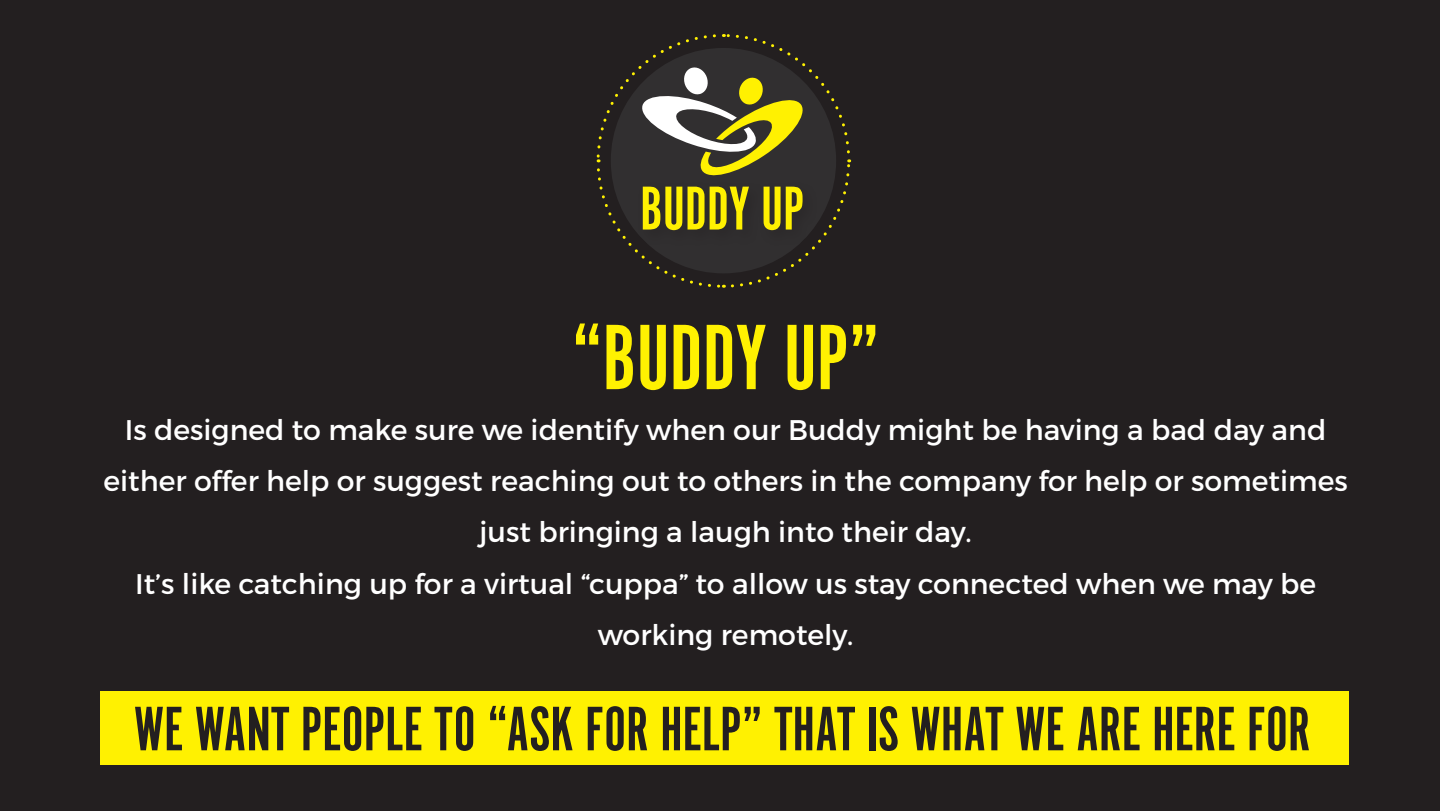
<style>
.page{position:relative;width:1440px;height:811px;background:#231f20}
.page>*{position:absolute;margin:0;border:0;box-sizing:border-box;transform-origin:0 0}
.t1{font:96.4px "Alternate Got No 1 D";color:#fff101}
.t2{font:65.2px "Alternate Got No 1 D";color:#231f20}
.t3{font:64.4px "Alternate Got No 1 D";color:#fff101}
.t4{font:28.4px/51px "Montserrat";color:#fff;text-align:center}
</style>
<div class="page">
<div style="left:100px;top:691px;width:1249px;height:74px;background:#fff101"></div>
<svg style="left:596px;top:34px;width:256px;height:254px"></svg>
<div style="left:637px;top:181px;width:182px;height:65px;background:#2e2c2d"></div>
<h3 class="t3" style="left:640px;top:174px;width:166px">BUDDY UP</h3>
<h1 class="t1" style="left:571px;top:306px;width:64px">“BUDDY</h1>
<h1 class="t1" style="left:784px;top:306px;width:98px">UP”</h1>
<p class="t4" style="left:104px;top:404px;width:1246px">Is designed to make sure we identify when our Buddy might be having a bad day and either offer help or suggest reaching out to others in the company for help or sometimes just bringing a laugh into their day.<br>It’s like catching up for a virtual “cuppa” to allow us stay connected when we may be working remotely.</p>
<h2 class="t2" style="left:134px;top:694px;width:188px">WE WANT PEOPLE</h2>
<h2 class="t2" style="left:434px;top:694px;width:834px">TO “ASK FOR HELP” THAT IS WHAT WE ARE HERE FOR</h2>
</div>
